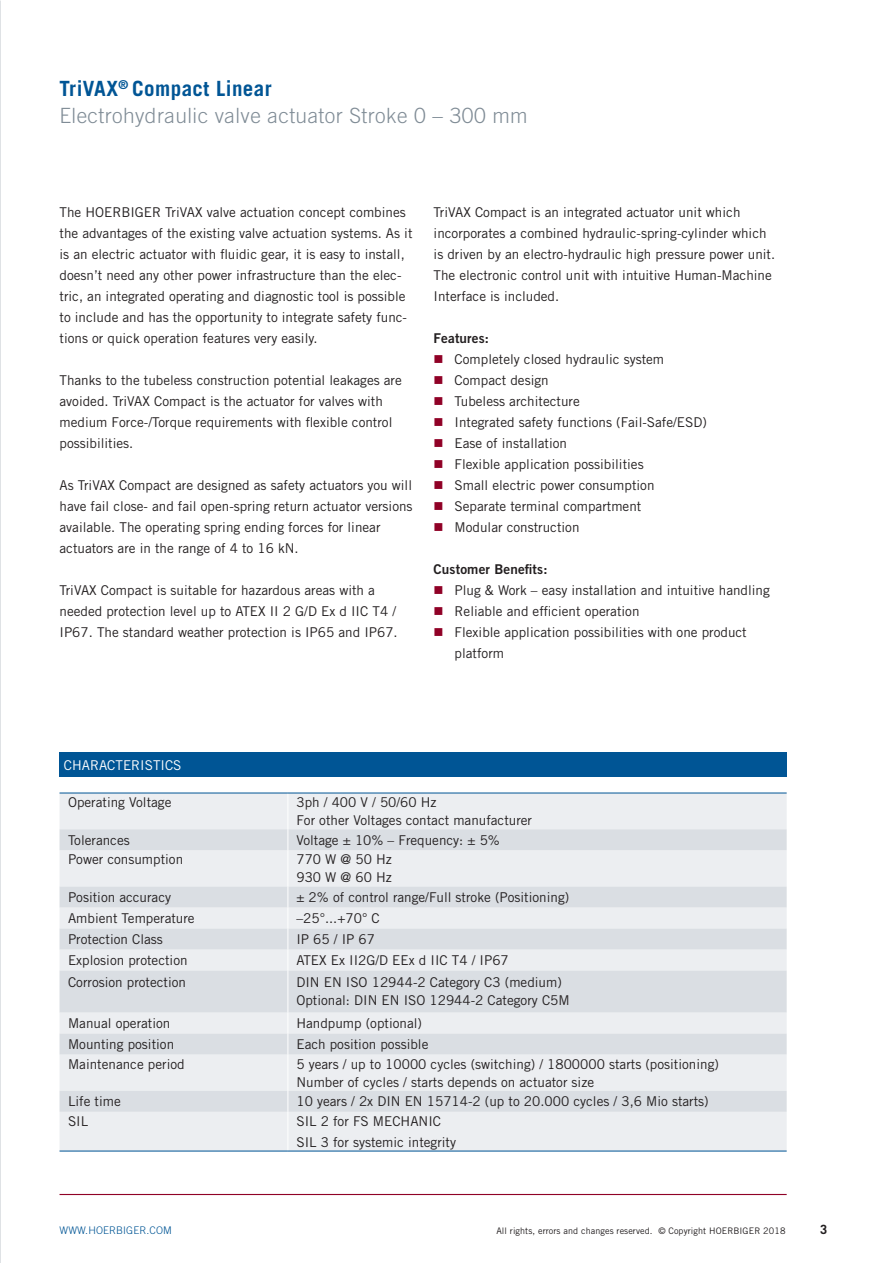
<style>
.page{position:relative;width:893px;height:1263px;background:#fff}
.page>*{position:absolute;margin:0;border:0;box-sizing:border-box;transform-origin:0 0}
.t1{font:300 21px/27px "Trade Gothic LT Std";letter-spacing:.02em;color:#808c96}
.t2{font:13.5px/21px "Trade Gothic LT Std";color:#231f20}
.t3{font:13.5px "Trade Gothic LT Std Bd 2";letter-spacing:.01em;color:#231f20}
.t4{font:13.5px "Trade Gothic LT Std";color:#fff}
.t5{font:700 12.75px "Trade Gothic LT Std";color:#231f20}
.t6{font:300 10.5px "Trade Gothic LT Std";letter-spacing:.01em;color:#005595}
.t7{font:9px "Trade Gothic LT Std";letter-spacing:.01em;color:#231f20}
.s1{font-weight:700;color:#005595}
.s2{color:#900126}
</style>
<div class="page">
<hr style="left:60px;top:1194px;width:727px;height:1px;background:#900126">
<div style="left:60px;top:753px;width:727px;height:24px;background:#005595"></div>
<div style="left:60px;top:794px;width:727px;height:357px;background:#eceef1"></div>
<svg style="left:60px;top:829px;width:727px;height:283px;background:#e2e5e9"></svg>
<hr style="left:288px;top:793px;width:1px;height:36px;background:#fff">
<svg style="left:288px;top:829px;width:1px;height:21px"></svg>
<hr style="left:288px;top:850px;width:1px;height:36px;background:#fff">
<svg style="left:288px;top:886px;width:1px;height:84px"></svg>
<hr style="left:288px;top:970px;width:1px;height:42px;background:#fff">
<svg style="left:288px;top:1012px;width:1px;height:42px"></svg>
<hr style="left:288px;top:1054px;width:1px;height:37px;background:#fff">
<svg style="left:288px;top:1091px;width:1px;height:21px"></svg>
<hr style="left:288px;top:1112px;width:1px;height:39px;background:#fff">
<hr style="left:60px;top:1151px;width:228px;height:1px;background:#005595">
<hr style="left:288px;top:1151px;width:499px;height:1px;background:#005595">
<hr style="left:60px;top:793px;width:228px;height:1px;background:#005595">
<hr style="left:288px;top:793px;width:499px;height:1px;background:#005595">
<h1 class="t1" style="left:60px;top:75px;width:470px"><span class="s1">TriVAX</span><sup>®</sup> <span class="s1">Compact Linear<br></span>Electrohydraulic valve actuator Stroke 0 – 300 mm</h1>
<p class="t2" style="left:60px;top:201px;width:354px">The HOERBIGER TriVAX valve actuation concept combines the advantages of the existing valve actuation systems. As it is an electric actuator with fluidic gear, it is easy to install, doesn’t need any other power infrastructure than the elec&shy;tric, an integrated operating and diagnostic tool is possible to include and has the opportunity to integrate safety func&shy;tions or quick operation features very easily.</p>
<p class="t2" style="left:60px;top:369px;width:344px">Thanks to the tubeless construction potential leakages are avoided. TriVAX Compact is the actuator for valves with medium Force-/Torque requirements with flexible control possibilities.</p>
<p class="t2" style="left:60px;top:474px;width:355px">As TriVAX Compact are designed as safety actuators you will have fail close- and fail open-spring return actuator versions available. The operating spring ending forces for linear actuators are in the range of 4 to 16 kN .</p>
<p class="t2" style="left:60px;top:579px;width:340px">TriVAX Compact is suitable for hazardous areas with a needed protection level up to ATEX II 2 G/D Ex d IIC T4 /<br>IP67. The standard weather protection is IP65 and IP67.</p>
<p class="t2" style="left:434px;top:201px;width:343px">TriVAX Compact is an integrated actuator unit which incorporates a combined hydraulic-spring-cylinder which is driven by an electro-hydraulic high pressure power unit.<br>The electronic control unit with intuitive Human-Machine Interface is included.</p>
<p class="t3" style="left:434px;top:330px;width:57px">Features:</p>
<p class="t2" style="left:434px;top:348px;width:232px"><span class="s2">■</span> Completely closed hydraulic system</p>
<p class="t2" style="left:434px;top:369px;width:117px"><span class="s2">■</span> Compact design</p>
<p class="t2" style="left:434px;top:390px;width:148px"><span class="s2">■</span> Tubeless architecture</p>
<p class="t2" style="left:434px;top:411px;width:275px"><span class="s2">■</span> Integrated safety functions (Fail-Safe/ESD)</p>
<p class="t2" style="left:434px;top:432px;width:135px"><span class="s2">■</span> Ease of installation</p>
<p class="t2" style="left:434px;top:453px;width:212px"><span class="s2">■</span> Flexible application possibilities</p>
<p class="t2" style="left:434px;top:474px;width:222px"><span class="s2">■</span> Small electric power consumption</p>
<p class="t2" style="left:434px;top:495px;width:209px"><span class="s2">■</span> Separate terminal compartment</p>
<p class="t2" style="left:434px;top:516px;width:147px"><span class="s2">■</span> Modular construction</p>
<p class="t3" style="left:434px;top:561px;width:115px">Customer Benefits:</p>
<p class="t2" style="left:434px;top:579px;width:338px"><span class="s2">■</span> Plug &amp; Work – easy installation and intuitive handling</p>
<p class="t2" style="left:434px;top:600px;width:207px"><span class="s2">■</span> Reliable and efficient operation</p>
<p class="t2" style="left:455px;top:621px;width:294px;text-indent:-21px"><span class="s2">■</span> Flexible application possibilities with one product platform</p>
<p class="t4" style="left:64px;top:757px;width:9px">characteri</p>
<p class="t4" style="left:145px;top:757px;width:38px">stics</p>
<p class="t2" style="left:68px;top:791px;width:105px">Operating Voltage</p>
<p class="t2" style="left:296px;top:793px;width:237px;line-height:18px">3ph / 400 V / 50/60 Hz<br>For other Voltages contact manufacturer</p>
<p class="t2" style="left:68px;top:829px;width:63px">Tolerances</p>
<p class="t2" style="left:296px;top:829px;width:205px">Voltage ± 10% – Frequency: ± 5%</p>
<p class="t2" style="left:68px;top:849px;width:117px">Power consumption</p>
<p class="t2" style="left:296px;top:850px;width:97px;line-height:18px">770 W @ 50 Hz<br>930 W @ 60 Hz</p>
<p class="t2" style="left:68px;top:886px;width:105px">Position accuracy</p>
<p class="t2" style="left:296px;top:886px;width:274px">± 2% of control range/Full stroke (Positioning)</p>
<p class="t2" style="left:68px;top:907px;width:128px">Ambient Temperature</p>
<p class="t2" style="left:296px;top:907px;width:85px">–25°...+70° C</p>
<p class="t2" style="left:68px;top:928px;width:96px">Protection Class</p>
<p class="t2" style="left:296px;top:928px;width:80px">IP 65 / IP 67</p>
<p class="t2" style="left:68px;top:949px;width:121px">Explosion protection</p>
<p class="t2" style="left:296px;top:949px;width:214px">ATEX Ex II2G/D EEx d IIC T4 / IP67</p>
<p class="t2" style="left:68px;top:972px;width:120px">Corrosion protection</p>
<p class="t2" style="left:296px;top:973px;width:272px;line-height:18px">DIN EN ISO 12944-2 Category C3 (medium)<br>Optional: DIN EN ISO 12944-2 Category C5M</p>
<p class="t2" style="left:68px;top:1012px;width:104px">Manual operation</p>
<p class="t2" style="left:296px;top:1012px;width:127px">Handpump (optional)</p>
<p class="t2" style="left:68px;top:1033px;width:108px">Mounting position</p>
<p class="t2" style="left:296px;top:1033px;width:134px">Each position possible</p>
<p class="t2" style="left:68px;top:1053px;width:118px">Maintenance period</p>
<p class="t2" style="left:296px;top:1054px;width:424px;line-height:18px">5 years / up to 10000 cycles (switching) / 1800000 starts (positioning)<br>N umber of cycles / starts depends on actuator size</p>
<p class="t2" style="left:68px;top:1091px;width:54px">Life time</p>
<p class="t2" style="left:296px;top:1091px;width:414px">10 years / 2x DIN EN 15714-2 (up to 20.000 cycles / 3,6 M io starts)</p>
<p class="t2" style="left:68px;top:1110px;width:20px">SIL</p>
<p class="t2" style="left:296px;top:1110px;width:161px">SIL 2 for FS M ECHAN IC<br>SIL 3 for systemic integrity</p>
<p class="t6" style="left:60px;top:1224px;width:114px">www.hoerbiger.com</p>
<p class="t7" style="left:496px;top:1226px;width:291px">All rights, errors and changes reserved. © Copyright HOERBIGER 2018</p>
<p class="t5" style="left:820px;top:1222px;width:9px">3</p>
</div>
